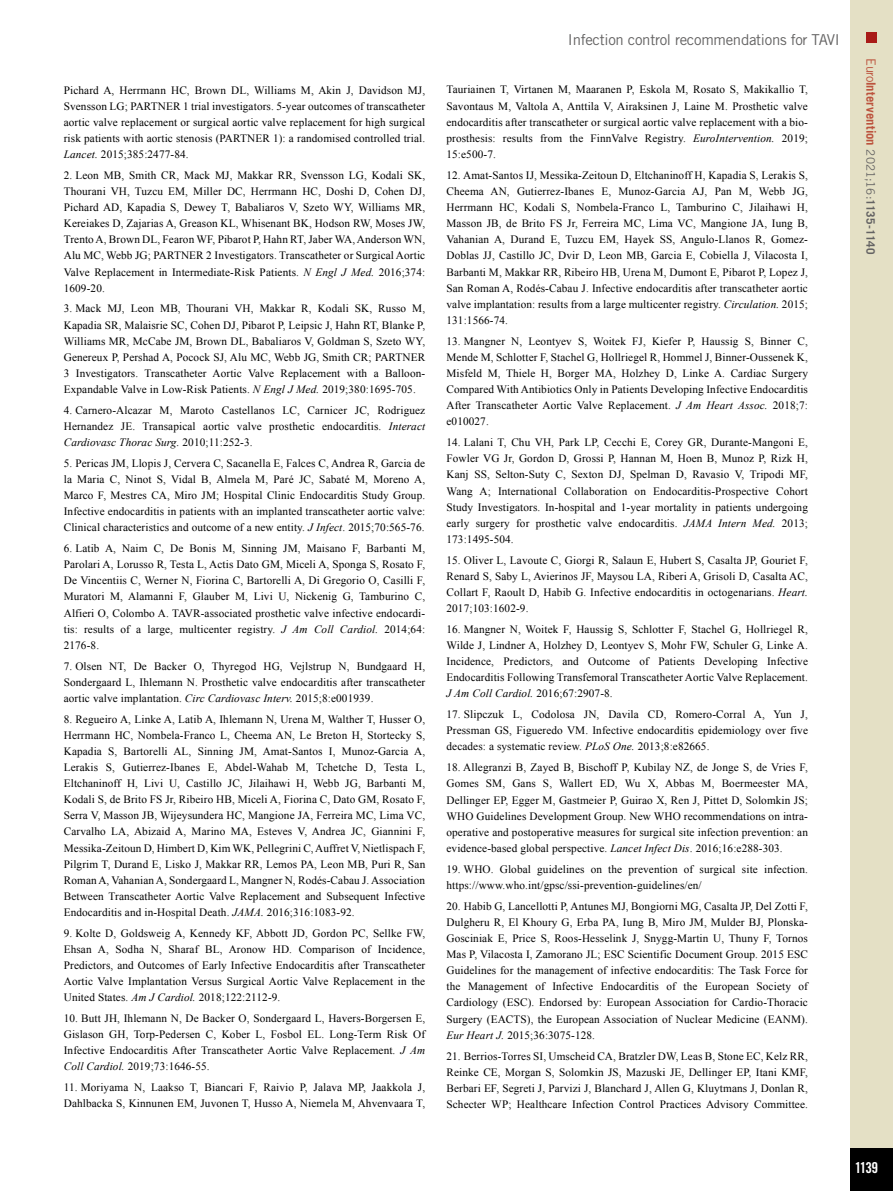
<style>
.page{position:relative;width:893px;height:1191px;background:#fff}
.page>*{position:absolute;margin:0;border:0;box-sizing:border-box;transform-origin:0 0}
.t1{font:15px "Trade Gothic LT Std";letter-spacing:-.02em;color:#646363}
.t2{font:15px "Trade Gothic LT Std Bd Cn 20";color:#fff}
.t3{font:700 12.75px "Trade Gothic LT Std";letter-spacing:.005em;color:#bc533d}
.t4{font:11.25px/16px "Times New Roman";letter-spacing:.01em;color:#000;text-align:justify}
.s1{font-style:italic}
.s2{font-weight:400}
.s3{font-weight:400;font-size:11.7px;color:#646363}
.s4{font-size:11.7px;color:#646363}
</style>
<div class="page">
<div style="left:850px;top:0;width:43px;height:1191px;background:#e4e0c5"></div>
<div style="left:850px;top:1148px;width:43px;height:43px;background:#000"></div>
<div style="left:866px;top:32px;width:11px;height:10px;background:#a91b18"></div>
<p class="t4" style="left:64px;top:82px;width:363px">Pichard A, Herrmann HC, Brown DL, Williams M, Akin J, Davidson MJ, Svensson LG; PARTNER 1 trial investigators. 5-year outcomes of transcatheter aortic valve replacement or surgical aortic valve replacement for high surgical risk patients with aortic stenosis (PARTNER 1): a randomised controlled trial.<br><span class="s1">Lancet.</span> 2015;385:2477-84.</p>
<p class="t4" style="left:64px;top:167px;width:363px">2. Leon MB, Smith CR, Mack MJ, Makkar RR, Svensson LG, Kodali SK, Thourani VH, Tuzcu EM, Miller DC, Herrmann HC, Doshi D, Cohen DJ, Pichard AD, Kapadia S, Dewey T, Babaliaros V, Szeto WY, Williams MR, Kereiakes D, Zajarias A, Greason KL, Whisenant BK, Hodson RW, Moses JW, Trento A, Brown DL, Fearon WF, Pibarot P, Hahn RT, Jaber WA, Anderson WN, Alu MC, Webb JG; PARTNER 2 Investigators. Transcatheter or Surgical Aortic Valve Replacement in Intermediate-Risk Patients. <span class="s1">N Engl J Med.</span> 2016;374:<br>1609-20.</p>
<p class="t4" style="left:64px;top:300px;width:363px">3. Mack MJ, Leon MB, Thourani VH, Makkar R, Kodali SK, Russo M, Kapadia SR, Malaisrie SC, Cohen DJ, Pibarot P, Leipsic J, Hahn RT, Blanke P, Williams MR, McCabe JM, Brown DL, Babaliaros V, Goldman S, Szeto WY, Genereux P, Pershad A, Pocock SJ, Alu MC, Webb JG, Smith CR; PARTNER 3 Investigators. Transcatheter Aortic Valve Replacement with a Balloon-Expandable Valve in Low-Risk Patients. <span class="s1">N Engl J Med.</span> 2019;380:1695-705.</p>
<p class="t4" style="left:64px;top:402px;width:363px">4. Carnero-Alcazar M, Maroto Castellanos LC, Carnicer JC, Rodriguez Hernandez JE. Transapical aortic valve prosthetic endocarditis. <span class="s1">Interact Cardiovasc Thorac Surg.</span> 2010;11:252-3.</p>
<p class="t4" style="left:64px;top:455px;width:363px">5. Pericas JM, Llopis J, Cervera C, Sacanella E, Falces C, Andrea R, Garcia de la Maria C, Ninot S, Vidal B, Almela M, Paré JC, Sabaté M, Moreno A, Marco F, Mestres CA, Miro JM; Hospital Clinic Endocarditis Study Group.<br>Infective endocarditis in patients with an implanted transcatheter aortic valve:<br>Clinical characteristics and outcome of a new entity. <span class="s1">J Infect</span>. 2015;70:565-76.</p>
<p class="t4" style="left:64px;top:540px;width:363px">6. Latib A, Naim C, De Bonis M, Sinning JM, Maisano F, Barbanti M, Parolari A, Lorusso R, Testa L, Actis Dato GM, Miceli A, Sponga S, Rosato F, De Vincentiis C, Werner N, Fiorina C, Bartorelli A, Di Gregorio O, Casilli F, Muratori M, Alamanni F, Glauber M, Livi U, Nickenig G, Tamburino C, Alfieri O, Colombo A. TAVR-associated prosthetic valve infective endocardi&shy;tis: results of a large, multicenter registry. <span class="s1">J Am Coll Cardiol.</span> 2014;64:<br>2176-8.</p>
<p class="t4" style="left:64px;top:657px;width:363px">7. Olsen NT, De Backer O, Thyregod HG, Vejlstrup N, Bundgaard H, Sondergaard L, Ihlemann N. Prosthetic valve endocarditis after transcatheter aortic valve implantation. <span class="s1">Circ Cardiovasc Interv.</span> 2015;8:e001939.</p>
<p class="t4" style="left:64px;top:710px;width:363px">8. Regueiro A, Linke A, Latib A, Ihlemann N, Urena M, Walther T, Husser O, Herrmann HC, Nombela-Franco L, Cheema AN, Le Breton H, Stortecky S, Kapadia S, Bartorelli AL, Sinning JM, Amat-Santos I, Munoz-Garcia A, Lerakis S, Gutierrez-Ibanes E, Abdel-Wahab M, Tchetche D, Testa L, Eltchaninoff H, Livi U, Castillo JC, Jilaihawi H, Webb JG, Barbanti M, Kodali S, de Brito FS Jr, Ribeiro HB, Miceli A, Fiorina C, Dato GM, Rosato F, Serra V, Masson JB, Wijeysundera HC, Mangione JA, Ferreira MC, Lima VC, Carvalho LA, Abizaid A, Marino MA, Esteves V, Andrea JC, Giannini F, Messika-Zeitoun D, Himbert D, Kim WK, Pellegrini C, Auffret V, Nietlispach F, Pilgrim T, Durand E, Lisko J, Makkar RR, Lemos PA, Leon MB, Puri R, San Roman A, Vahanian A, Sondergaard L, Mangner N, Rodés-Cabau J. Association Between Transcatheter Aortic Valve Replacement and Subsequent Infective Endocarditis and in-Hospital Death. <span class="s1">JAMA.</span> 2016;316:1083-92.</p>
<p class="t4" style="left:64px;top:924px;width:363px">9. Kolte D, Goldsweig A, Kennedy KF, Abbott JD, Gordon PC, Sellke FW, Ehsan A, Sodha N, Sharaf BL, Aronow HD. Comparison of Incidence, Predictors, and Outcomes of Early Infective Endocarditis after Transcatheter Aortic Valve Implantation Versus Surgical Aortic Valve Replacement in the United States. <span class="s1">Am J Cardiol.</span> 2018;122:2112-9.</p>
<p class="t4" style="left:64px;top:1010px;width:363px">10. Butt JH, Ihlemann N, De Backer O, Sondergaard L, Havers-Borgersen E, Gislason GH, Torp-Pedersen C, Kober L, Fosbol EL. Long-Term Risk Of Infective Endocarditis After Transcatheter Aortic Valve Replacement. <span class="s1">J Am Coll Cardiol.</span> 2019;73:1646-55.</p>
<p class="t4" style="left:64px;top:1079px;width:363px">11. Moriyama N, Laakso T, Biancari F, Raivio P, Jalava MP, Jaakkola J,<br>Dahlbacka S, Kinnunen EM, Juvonen T, Husso A, Niemela M, Ahvenvaara T,</p>
<h1 class="t1" style="left:568px;top:30px;width:273px">Infection control recommendations for TAVI</h1>
<p class="t4" style="left:446px;top:81px;width:363px">Tauriainen T, Virtanen M, Maaranen P, Eskola M, Rosato S, Makikallio T, Savontaus M, Valtola A, Anttila V, Airaksinen J, Laine M. Prosthetic valve endocarditis after transcatheter or surgical aortic valve replacement with a bio&shy;prosthesis: results from the FinnValve Registry. <span class="s1">EuroIntervention.</span> 2019; 15:e500-7.</p>
<p class="t4" style="left:446px;top:167px;width:363px">12. Amat-Santos IJ, Messika-Zeitoun D, Eltchaninoff H, Kapadia S, Lerakis S, Cheema AN, Gutierrez-Ibanes E, Munoz-Garcia AJ, Pan M, Webb JG, Herrmann HC, Kodali S, Nombela-Franco L, Tamburino C, Jilaihawi H, Masson JB, de Brito FS Jr, Ferreira MC, Lima VC, Mangione JA, Iung B, Vahanian A, Durand E, Tuzcu EM, Hayek SS, Angulo-Llanos R, Gomez-Doblas JJ, Castillo JC, Dvir D, Leon MB, Garcia E, Cobiella J, Vilacosta I, Barbanti M, Makkar RR, Ribeiro HB, Urena M, Dumont E, Pibarot P, Lopez J, San Roman A, Rodés-Cabau J. Infective endocarditis after transcatheter aortic valve implantation: results from a large multicenter registry. <span class="s1">Circulation.</span> 2015; 131:1566-74.</p>
<p class="t4" style="left:446px;top:333px;width:363px">13. Mangner N, Leontyev S, Woitek FJ, Kiefer P, Haussig S, Binner C, Mende M, Schlotter F, Stachel G, Hollriegel R, Hommel J, Binner-Oussenek K, Misfeld M, Thiele H, Borger MA, Holzhey D, Linke A. Cardiac Surgery Compared With Antibiotics Only in Patients Developing Infective Endocarditis After Transcatheter Aortic Valve Replacement. <span class="s1">J Am Heart Assoc.</span> 2018;7: e010027.</p>
<p class="t4" style="left:446px;top:434px;width:363px">14. Lalani T, Chu VH, Park LP, Cecchi E, Corey GR, Durante-Mangoni E, Fowler VG Jr, Gordon D, Grossi P, Hannan M, Hoen B, Munoz P, Rizk H, Kanj SS, Selton-Suty C, Sexton DJ, Spelman D, Ravasio V, Tripodi MF, Wang A; International Collaboration on Endocarditis-Prospective Cohort Study Investigators. In-hospital and 1-year mortality in patients undergoing early surgery for prosthetic valve endocarditis. <span class="s1">JAMA Intern Med.</span> 2013; 173:1495-504.</p>
<p class="t4" style="left:446px;top:552px;width:363px">15. Oliver L, Lavoute C, Giorgi R, Salaun E, Hubert S, Casalta JP, Gouriet F, Renard S, Saby L, Avierinos JF, Maysou LA, Riberi A, Grisoli D, Casalta AC, Collart F, Raoult D, Habib G. Infective endocarditis in octogenarians. <span class="s1">Heart.<br></span>2017;103:1602-9.</p>
<p class="t4" style="left:446px;top:621px;width:363px">16. Mangner N, Woitek F, Haussig S, Schlotter F, Stachel G, Hollriegel R, Wilde J, Lindner A, Holzhey D, Leontyev S, Mohr FW, Schuler G, Linke A.<br>Incidence, Predictors, and Outcome of Patients Developing Infective Endocarditis Following Transfemoral Transcatheter Aortic Valve Replacement.<br><span class="s1">J Am Coll Cardiol.</span> 2016;67:2907-8.</p>
<p class="t4" style="left:446px;top:706px;width:363px">17. Slipczuk L, Codolosa JN, Davila CD, Romero-Corral A, Yun J, Pressman GS, Figueredo VM. Infective endocarditis epidemiology over five decades: a systematic review. <span class="s1">PLoS One.</span> 2013;8:e82665.</p>
<p class="t4" style="left:446px;top:759px;width:363px">18. Allegranzi B, Zayed B, Bischoff P, Kubilay NZ, de Jonge S, de Vries F, Gomes SM, Gans S, Wallert ED, Wu X, Abbas M, Boermeester MA, Dellinger EP, Egger M, Gastmeier P, Guirao X, Ren J, Pittet D, Solomkin JS; WHO Guidelines Development Group. New WHO recommendations on intra&shy;operative and postoperative measures for surgical site infection prevention: an evidence-based global perspective. <span class="s1">Lancet Infect Dis</span>. 2016;16:e288-303.</p>
<p class="t4" style="left:446px;top:860px;width:363px">19. WHO. Global guidelines on the prevention of surgical site infection. https://www.who.int/gpsc/ssi-prevention-guidelines/en/</p>
<p class="t4" style="left:446px;top:897px;width:363px">20. Habib G, Lancellotti P, Antunes MJ, Bongiorni MG, Casalta JP, Del Zotti F, Dulgheru R, El Khoury G, Erba PA, Iung B, Miro JM, Mulder BJ, Plonska-Gosciniak E, Price S, Roos-Hesselink J, Snygg-Martin U, Thuny F, Tornos Mas P, Vilacosta I, Zamorano JL; ESC Scientific Document Group. 2015 ESC Guidelines for the management of infective endocarditis: The Task Force for the Management of Infective Endocarditis of the European Society of Cardiology (ESC). Endorsed by: European Association for Cardio-Thoracic Surgery (EACTS), the European Association of Nuclear Medicine (EANM).<br><span class="s1">Eur Heart J.</span> 2015;36:3075-128.</p>
<p class="t4" style="left:446px;top:1048px;width:363px">21. Berrios-Torres SI, Umscheid CA, Bratzler DW, Leas B, Stone EC, Kelz RR, Reinke CE, Morgan S, Solomkin JS, Mazuski JE, Dellinger EP, Itani KMF, Berbari EF, Segreti J, Parvizi J, Blanchard J, Allen G, Kluytmans J, Donlan R, Schecter WP; Healthcare Infection Control Practices Advisory Committee.</p>
<p class="t3" style="left:879px;top:58px;width:198px;rotate:90deg"><span class="s2">Euro</span>Intervention <span class="s3">2021;16:</span><span class="s4">1135-1140</span></p>
<h1 class="t2" style="left:855px;top:1158px;width:25px">1139</h1>
</div>
